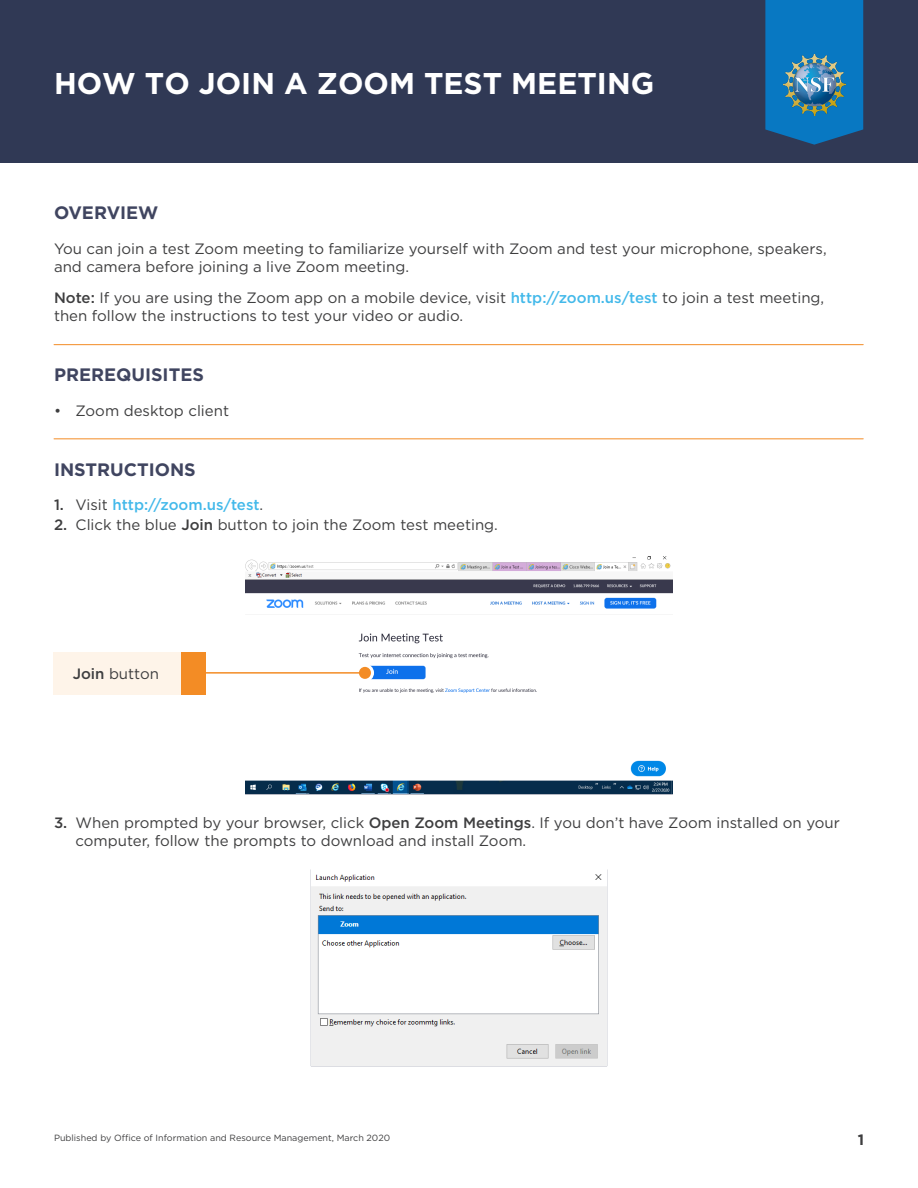
<style>
.page{position:relative;width:918px;height:1188px;background:#fff}
.page>*{position:absolute;margin:0;border:0;box-sizing:border-box;transform-origin:0 0}
.t1{font:700 30px "Gotham HTF";color:#fff}
.t2{font:700 18px "Gotham HTF";color:#404560}
.t3{font:15px/18px "Gotham HTF";color:#3e3e3f}
.t4{font:500 15px "Gotham HTF";color:#43b9ea}
.t5{font:700 15px "Gotham HTF";color:#3e3e3f}
.t6{font:9px "Gotham HTF";color:#3e3e3f}
.s1{font-weight:500}
.s2{font-weight:500;color:#43b9ea}
.s3{color:#3e3e3f}
.s4{font-weight:400;color:#3e3e3f}
</style>
<div class="page">
<div style="left:181px;top:652px;width:24px;height:43px;background:#f38c25"></div>
<hr style="left:54px;top:344px;width:809px;height:1px;background:#f38c25">
<hr style="left:54px;top:439px;width:809px;height:1px;background:#f38c25">
<div style="left:0;top:0;width:918px;height:163px;background:#303955"></div>
<svg style="left:765px;top:0;width:98px;height:145px;background:#0b72b9"></svg>
<img style="left:784px;top:54px;width:61px;height:62px">
<img style="left:246px;top:556px;width:426px;height:238px">
<svg style="left:356px;top:664px;width:18px;height:18px"></svg>
<hr style="left:167px;top:672px;width:198px;height:2px;background:#f38c25">
<div style="left:359px;top:667px;width:12px;height:12px;background:#f38c25;border-radius:50%"></div>
<div style="left:54px;top:652px;width:127px;height:43px;background:#fef4e9"></div>
<img style="left:311px;top:874px;width:296px;height:192px">
<h1 class="t1" style="left:54px;top:66px;width:602px">HOW TO JOIN A ZOOM TEST MEETING</h1>
<h2 class="t2" style="left:54px;top:203px;width:106px">OVERVIEW</h2>
<p class="t3" style="left:54px;top:239px;width:774px">You can join a test Zoom meeting to familiarize yourself with Zoom and test your microphone, speakers, and camera before joining a live Zoom meeting.</p>
<p class="t3" style="left:54px;top:289px;width:772px"><span class="s1">Note:</span> If you are using the Zoom app on a mobile device, visit <span class="s2">http://zoom.us/test</span> to join a test meeting, then follow the instructions to test your video or audio.</p>
<h2 class="t2" style="left:54px;top:364px;width:151px">PREREQUISITES</h2>
<p class="t3" style="left:54px;top:401px;width:177px">• Zoom desktop client</p>
<h2 class="t2" style="left:54px;top:459px;width:143px">INSTRUCTIONS</h2>
<p class="t4" style="left:54px;top:496px;width:211px"><span class="s3">1.</span> <span class="s4">Visit</span> http://zoom.us/test<span class="s4">.</span></p>
<p class="t3" style="left:54px;top:516px;width:445px"><span class="s1">2.</span> Click the blue <span class="s1">Join</span> button to join the Zoom test meeting.</p>
<h2 class="t3" style="left:73px;top:665px;width:88px"><span class="s1">Join</span> button</h2>
<p class="t3" style="left:76px;top:814px;width:766px;text-indent:-22px"><span class="s1">3.</span> When prompted by your browser, click <span class="s1">Open Zoom Meetings</span>. If you don’t have Zoom installed on your computer, follow the prompts to download and install Zoom.</p>
<p class="t6" style="left:54px;top:1132px;width:338px">Published by Office of Information and Resource Management, March 2020</p>
<p class="t5" style="left:858px;top:1131px;width:8px">1</p>
</div>
